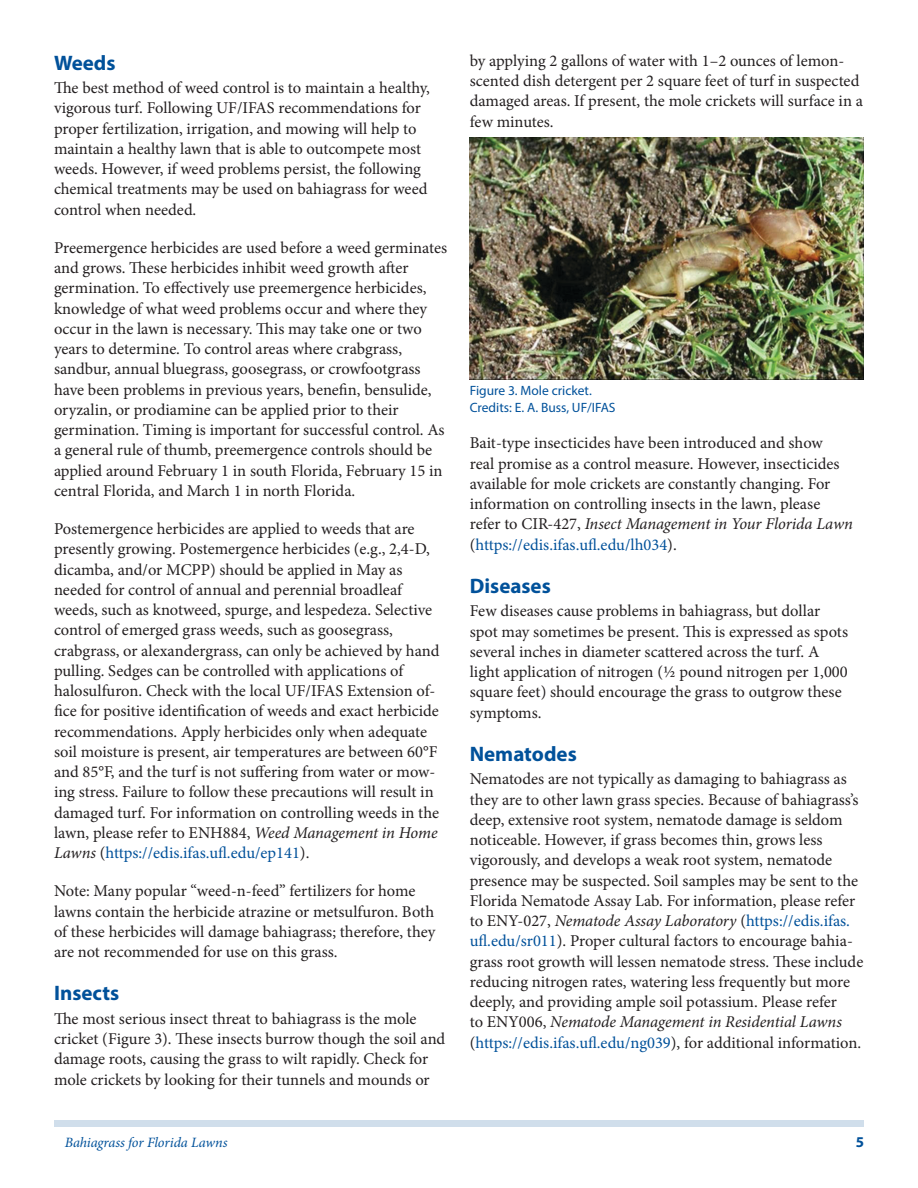
<style>
.page{position:relative;width:918px;height:1188px;background:#fff}
.page>*{position:absolute;margin:0;border:0;box-sizing:border-box;transform-origin:0 0}
.SectionHeading1{font:700 21px "Myriad Pro";color:#01519a}
.Paragraph{font:16.5px/20.2px "Minion Pro";color:#231f20}
.t1{font:700 15px "Myriad Pro";color:#01519a}
.RunningTitleItalics{font:italic 14.25px "Minion Pro";letter-spacing:-.005em;color:#01519a}
.t2{font:13.5px/16.5px "Myriad Pro";color:#01519a}
.s1{font-style:italic}
.s2{color:#01519a}
</style>
<div class="page">
<div style="left:54px;top:1120px;width:810px;height:7px;background:#d0deeb"></div>
<img style="left:470px;top:137px;width:394px;height:243px">
<p class="SectionHeading1" style="left:54px;top:49px;width:63px">Weeds</p>
<p class="Paragraph" style="left:54px;top:78px;width:378px">The best method of weed control is to maintain a healthy, vigorous turf. Following UF/IFAS recommendations for proper fertilization, irrigation, and mowing will help to maintain a healthy lawn that is able to outcompete most weeds. However, if weed problems persist, the following chemical treatments may be used on bahiagrass for weed control when needed.</p>
<p class="Paragraph" style="left:54px;top:238px;width:395px">Preemergence herbicides are used before a weed germinates and grows. These herbicides inhibit weed growth after germination. To effectively use preemergence herbicides, knowledge of what weed problems occur and where they occur in the lawn is necessary. This may take one or two years to determine. To control areas where crabgrass, sandbur, annual bluegrass, goosegrass, or crowfootgrass have been problems in previous years, benefin, bensulide, oryzalin, or prodiamine can be applied prior to their germination. Timing is important for successful control. As a general rule of thumb, preemergence controls should be applied around February 1 in south Florida, February 15 in central Florida, and March 1 in north Florida.</p>
<p class="Paragraph" style="left:54px;top:519px;width:387px">Postemergence herbicides are applied to weeds that are presently growing. Postemergence herbicides (e.g., 2,4-D, dicamba, and/or MCPP) should be applied in May as needed for control of annual and perennial broadleaf weeds, such as knotweed, spurge, and lespedeza. Selective control of emerged grass weeds, such as goosegrass, crabgrass, or alexandergrass, can only be achieved by hand pulling. Sedges can be controlled with applications of halosulfuron. Check with the local UF/IFAS Extension of&shy;fice for positive identification of weeds and exact herbicide recommendations. Apply herbicides only when adequate soil moisture is present, air temperatures are between 60°F and 85°F, and the turf is not suffering from water or mow&shy;ing stress. Failure to follow these precautions will result in damaged turf. For information on controlling weeds in the lawn, please refer to ENH884, <span class="s1">Weed Management in Home Lawns</span> (<span class="s2">https://edis.ifas.ufl.edu/ep141</span>).</p>
<p class="Paragraph" style="left:54px;top:881px;width:383px">Note: Many popular “weed-n-feed” fertilizers for home lawns contain the herbicide atrazine or metsulfuron. Both of these herbicides will damage bahiagrass; therefore, they are not recommended for use on this grass.</p>
<p class="SectionHeading1" style="left:54px;top:980px;width:67px">Insects</p>
<p class="Paragraph" style="left:54px;top:1009px;width:393px">The most serious insect threat to bahiagrass is the mole cricket (Figure 3). These insects burrow though the soil and damage roots, causing the grass to wilt rapidly. Check for mole crickets by looking for their tunnels and mounds or</p>
<p class="Paragraph" style="left:470px;top:51px;width:395px">by applying 2 gallons of water with 1–2 ounces of lemon&shy;scented dish detergent per 2 square feet of turf in suspected damaged areas. If present, the mole crickets will surface in a few minutes.</p>
<p class="t2" style="left:470px;top:382px;width:147px">Figure 3. Mole cricket.<br>Credits: E. A. Buss, UF/IFAS</p>
<p class="Paragraph" style="left:470px;top:433px;width:385px">Bait-type insecticides have been introduced and show<br>real promise as a control measure. However, insecticides available for mole crickets are constantly changing. For information on controlling insects in the lawn, please refer to CIR-427, <span class="s1">Insect Management in Your Florida Lawn </span>(<span class="s2">https://edis.ifas.ufl.edu/lh034</span>).</p>
<p class="SectionHeading1" style="left:470px;top:572px;width:83px">Diseases</p>
<p class="Paragraph" style="left:470px;top:601px;width:380px">Few diseases cause problems in bahiagrass, but dollar spot may sometimes be present. This is expressed as spots several inches in diameter scattered across the turf. A light application of nitrogen (½ pound nitrogen per 1,000 square feet) should encourage the grass to outgrow these symptoms.</p>
<p class="SectionHeading1" style="left:470px;top:740px;width:108px">Nematodes</p>
<p class="Paragraph" style="left:470px;top:769px;width:395px">Nematodes are not typically as damaging to bahiagrass as they are to other lawn grass species. Because of bahiagrass’s deep, extensive root system, nematode damage is seldom noticeable. However, if grass becomes thin, grows less vigorously, and develops a weak root system, nematode presence may be suspected. Soil samples may be sent to the Florida Nematode Assay Lab. For information, please refer to ENY-027, <span class="s1">Nematode Assay Laboratory</span> (<span class="s2">https://edis.ifas. ufl.edu/sr011</span>). Proper cultural factors to encourage bahia&shy;grass root growth will lessen nematode stress. These include reducing nitrogen rates, watering less frequently but more deeply, and providing ample soil potassium. Please refer<br>to ENY006, <span class="s1">Nematode Management in Residential Lawns </span>(<span class="s2">https://edis.ifas.ufl.edu/ng039</span>), for additional information.</p>
<p class="RunningTitleItalics" style="left:65px;top:1133px;width:164px">Bahiagrass for Florida Lawns</p>
<p class="t1" style="left:856px;top:1133px;width:10px">5</p>
</div>
